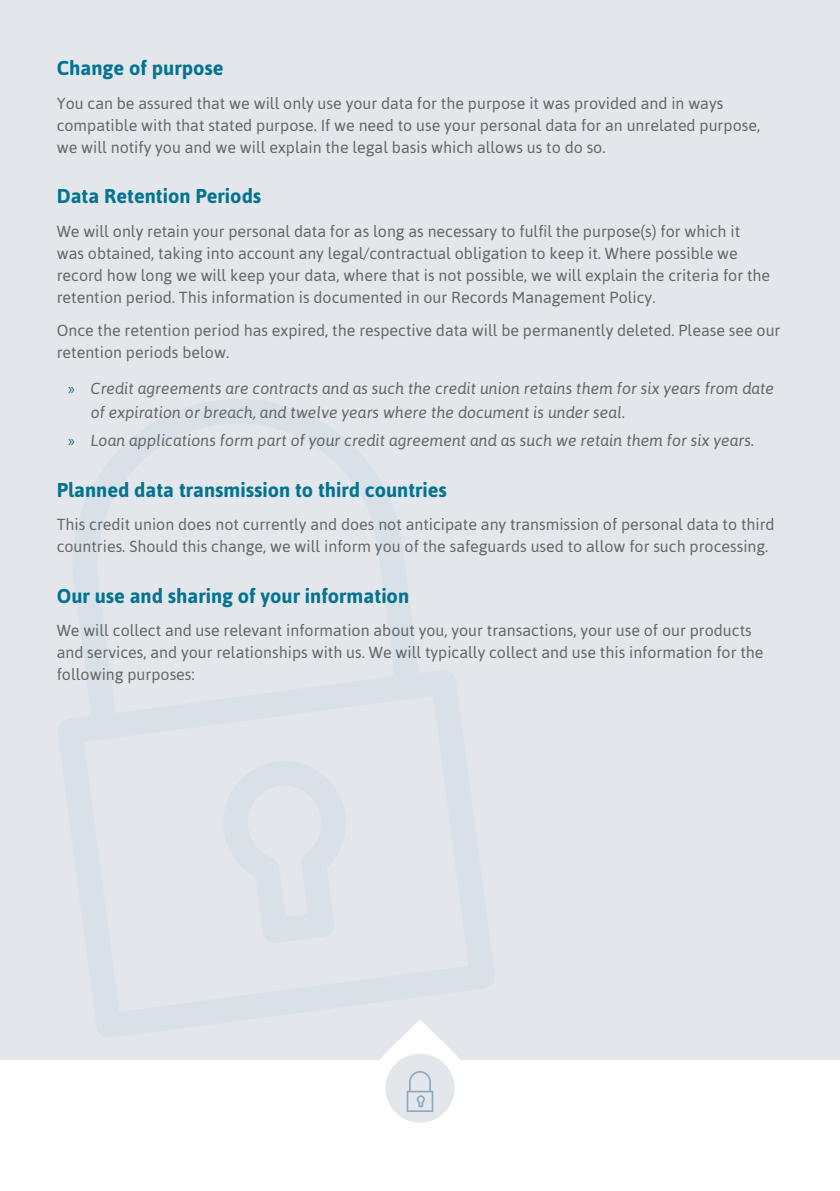
<style>
.page{position:relative;width:840px;height:1191px;background:#fff}
.page>*{position:absolute;margin:0;border:0;box-sizing:border-box;transform-origin:0 0}
.t1{font:700 20px "Asap";color:#047390}
.t2{font:16px/22px "Asap";color:#666767}
.t3{font:italic 16px/24px "Asap";color:#666767}
.s1{font-family:"Myriad Pro";font-style:normal;color:#047390}
</style>
<div class="page">
<div style="left:0;top:0;width:839px;height:1191px;background:#e3e7ec"></div>
<div style="left:0;top:1060px;width:839px;height:131px;background:#fff"></div>
<svg style="left:380px;top:1038px;width:80px;height:85px"></svg>
<svg style="left:58px;top:399px;width:436px;height:639px"></svg>
<svg style="left:219px;top:757px;width:129px;height:186px"></svg>
<p class="t1" style="left:57px;top:57px;width:168px">Change of purpose</p>
<p class="t2" style="left:57px;top:92px;width:704px">You can be assured that we will only use your data for the purpose it was provided and in ways compatible with that stated purpose. If we need to use your personal data for an unrelated purpose, we will notify you and we will explain the legal basis which allows us to do so.</p>
<p class="t1" style="left:57px;top:185px;width:206px">Data Retention Periods</p>
<p class="t2" style="left:57px;top:220px;width:714px">We will only retain your personal data for as long as necessary to fulfil the purpose(s) for which it was obtained, taking into account any legal/contractual obligation to keep it. Where possible we record how long we will keep your data, where that is not possible, we will explain the criteria for the retention period. This information is documented in our Records Management Policy.</p>
<p class="t2" style="left:57px;top:319px;width:724px">Once the retention period has expired, the respective data will be permanently deleted. Please see our retention periods below.</p>
<p class="t3" style="left:91px;top:376px;width:684px;text-indent:-23px"><span class="s1">»</span> Credit agreements are contracts and as such the credit union retains them for six years from date of expiration or breach, and twelve years where the document is under seal.</p>
<p class="t3" style="left:68px;top:428px;width:687px"><span class="s1">»</span> Loan applications form part of your credit agreement and as such we retain them for six years.</p>
<p class="t1" style="left:57px;top:478px;width:391px">Planned data transmission to third countries</p>
<p class="t2" style="left:57px;top:513px;width:719px">This credit union does not currently and does not anticipate any transmission of personal data to third countries. Should this change, we will inform you of the safeguards used to allow for such processing.</p>
<p class="t1" style="left:57px;top:584px;width:354px">Our use and sharing of your information</p>
<p class="t2" style="left:57px;top:619px;width:708px">We will collect and use relevant information about you, your transactions, your use of our products and services, and your relationships with us. We will typically collect and use this information for the following purposes:</p>
</div>
